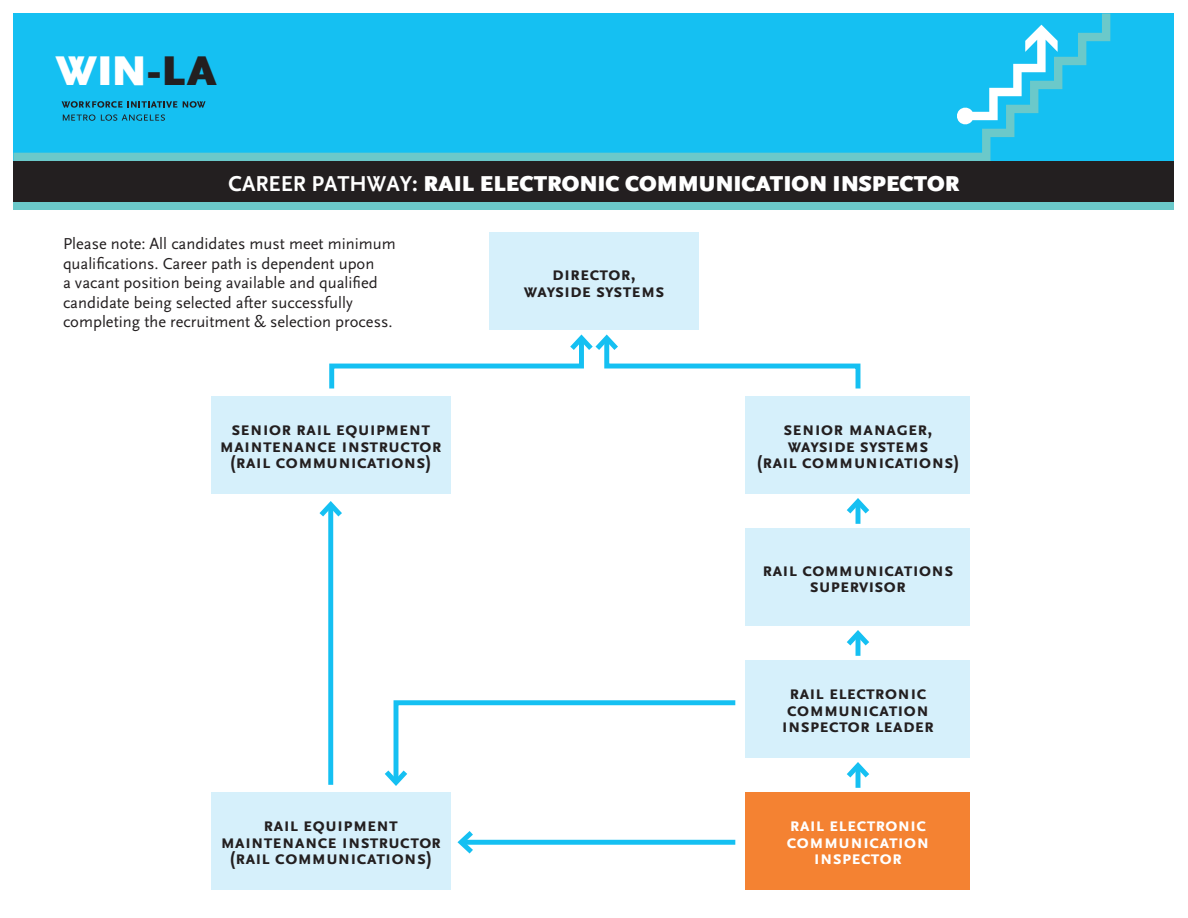
<style>
.page{position:relative;width:1188px;height:918px;background:#fff}
.page>*{position:absolute;margin:0;border:0;box-sizing:border-box;transform-origin:0 0}
.t1{font:900 43.35px "Scala Sans Pro";color:#fff}
.t2{font:900 22.5px "Scala Sans Pro";color:#fff}
.t3{font:700 19.5px/16.5px "Scala Sans Pro";color:#231f20;text-align:center}
.t4{font:700 19.5px/16.5px "Scala Sans Pro";color:#fff;text-align:center}
.t5{font:16.5px/19.5px "Scala Sans Pro";color:#231f20}
.s1{color:#231f20}
.s2{font-weight:700}
</style>
<div class="page">
<div style="left:328px;top:505px;width:5px;height:280px;background:#15c0f2"></div>
<svg style="left:319px;top:501px;width:23px;height:21px"></svg>
<div style="left:461px;top:840px;width:274px;height:5px;background:#15c0f2"></div>
<svg style="left:457px;top:831px;width:21px;height:23px"></svg>
<svg style="left:384px;top:700px;width:352px;height:86px"></svg>
<svg style="left:856px;top:519px;width:4px;height:5px"></svg>
<svg style="left:846px;top:498px;width:24px;height:21px"></svg>
<svg style="left:856px;top:651px;width:4px;height:5px"></svg>
<svg style="left:846px;top:630px;width:24px;height:21px"></svg>
<svg style="left:856px;top:783px;width:4px;height:5px"></svg>
<svg style="left:846px;top:762px;width:24px;height:21px"></svg>
<svg style="left:329px;top:334px;width:532px;height:55px"></svg>
<div style="left:489px;top:232px;width:210px;height:98px;background:#d6f0fb"></div>
<div style="left:211px;top:792px;width:240px;height:98px;background:#d6f0fb"></div>
<div style="left:211px;top:396px;width:240px;height:98px;background:#d6f0fb"></div>
<div style="left:746px;top:396px;width:224px;height:98px;background:#d6f0fb"></div>
<div style="left:746px;top:528px;width:224px;height:98px;background:#d6f0fb"></div>
<div style="left:746px;top:660px;width:224px;height:98px;background:#d6f0fb"></div>
<div style="left:746px;top:792px;width:224px;height:98px;background:#f48232"></div>
<div style="left:14px;top:14px;width:1160px;height:196px;background:#15c0f2"></div>
<svg style="left:14px;top:14px;width:1096px;height:147px"></svg>
<svg style="left:62px;top:101px;width:115px;height:7px"></svg>
<svg style="left:183px;top:101px;width:23px;height:7px"></svg>
<svg style="left:63px;top:114px;width:32px;height:7px"></svg>
<svg style="left:101px;top:114px;width:64px;height:7px"></svg>
<div style="left:14px;top:161px;width:1160px;height:41px;background:#231f20"></div>
<div style="left:14px;top:202px;width:1160px;height:8px;background:#6bc9ca"></div>
<svg style="left:956px;top:25px;width:102px;height:104px"></svg>
<h1 class="t1" style="left:56px;top:46px;width:163px">WIN<span class="s1">-LA</span></h1>
<p class="t2" style="left:228px;top:170px;width:733px"><span class="s2">CAREER PATHWAY:</span> RAIL ELECTRONIC COMMUNICATION INSPECTOR</p>
<p class="t5" style="left:63px;top:234px;width:334px">Please note: All candidates must meet minimum qualifications. Career path is dependent upon<br>a vacant position being available and qualified candidate being selected after successfully completing the recruitment &amp; selection process.</p>
<p class="t3" style="left:523px;top:266px;width:143px">director, wayside systems</p>
<p class="t3" style="left:220px;top:421px;width:224px">Senior Rail Equipment<br>Maintenance I nstructor (Rail Communications)</p>
<p class="t3" style="left:756px;top:421px;width:205px">senior Manager,<br>Wayside Systems<br>(Rail Communications)</p>
<p class="t3" style="left:763px;top:561px;width:192px">Rail Communications<br>Supervisor</p>
<p class="t3" style="left:220px;top:817px;width:222px">Rail Equipment<br>Maintenance I nstructor (Rail Communications)</p>
<p class="t3" style="left:782px;top:685px;width:154px">Rail Electronic<br>Communication<br>I nspector leader</p>
<p class="t4" style="left:787px;top:817px;width:144px">Rail Electronic<br>Communication<br>I nspector</p>
</div>
